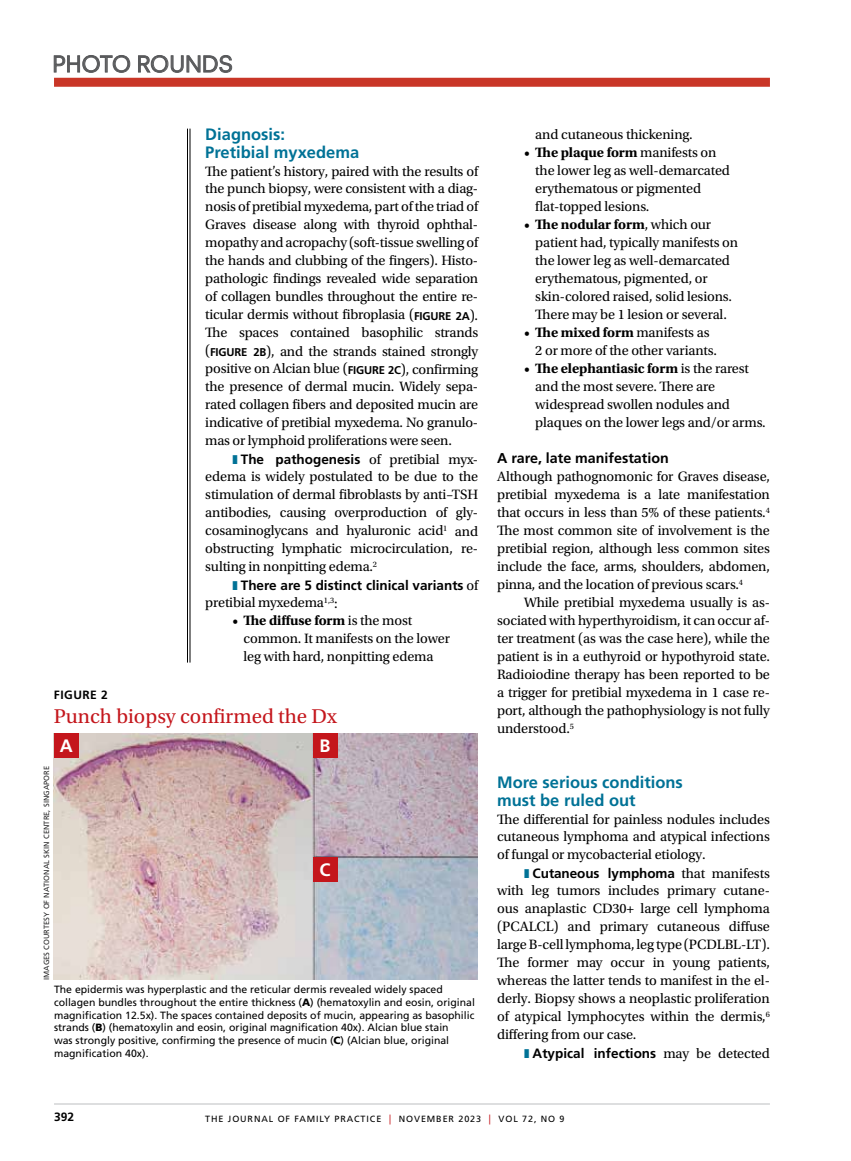
<style>
.page{position:relative;width:851px;height:1161px;background:#fff}
.page>*{position:absolute;margin:0;border:0;box-sizing:border-box;transform-origin:0 0}
.t1{font:21.75px "Neuzeit SLT Std";color:#58595b}
.t2{font:21px "Utopia Std";color:#c4161c}
.t3{font:700 18px "Frutiger LT Std";color:#fff}
.t4{font:700 16.5px/18px "Frutiger LT Std";color:#007296}
.t5{font:14.25px/18px "Utopia Std";letter-spacing:-.01em;color:#000;text-align:justify}
.t6{font:700 14.25px "Frutiger LT Std";color:#000}
.t7{font:700 13.5px "Frutiger LT Std";color:#000}
.t8{font:700 12px "Frutiger LT Std";letter-spacing:.04em;color:#000}
.t9{font:10.5px/12.8px "Frutiger LT Std";color:#000}
.t10{font:9px "Frutiger LT Std";letter-spacing:.1em;color:#000}
.t11{font:7.5px "Frutiger LT Std";letter-spacing:.01em;color:#292829}
.s1{font-family:"Frutiger LT Std";font-weight:700;font-size:11.25px}
.s2{color:#007296}
.s3{font-family:"Utopia Std";font-weight:400;font-size:14.25px}
.s4{font-weight:700}
.s5{font-weight:900}
.s6{font-size:9.9px;color:#c4161c}
</style>
<div class="page">
<div style="left:54px;top:78px;width:716px;height:9px;background:#c93627"></div>
<hr style="left:54px;top:1104px;width:716px;height:1px;background:#bcbec0">
<svg style="left:53px;top:55px;width:77px;height:18px"></svg>
<svg style="left:138px;top:55px;width:94px;height:18px"></svg>
<hr style="left:190px;top:129px;width:1px;height:534px;background:#000">
<hr style="left:187px;top:129px;width:1px;height:534px;background:#000">
<img style="left:54px;top:733px;width:423px;height:247px">
<div style="left:54px;top:733px;width:24px;height:25px;background:#c4161c"></div>
<div style="left:313px;top:733px;width:24px;height:25px;background:#c4161c"></div>
<div style="left:313px;top:857px;width:24px;height:25px;background:#c4161c"></div>
<h1 class="t1" style="left:52px;top:51px;width:182px">PHOTO ROUNDS</h1>
<p class="t4" style="left:205px;top:125px;width:155px">Diagnosis:<br>Pretibial myxedema</p>
<p class="t5" style="left:205px;top:162px;width:274px">The patient’s history, paired with the results of the punch biopsy, were consistent with a diag&shy;nosis of pretibial myxedema, part of the triad of Graves disease along with thyroid ophthal&shy;mopathy and acropachy (soft-tissue swelling of the hands and clubbing of the fingers). Histo&shy;pathologic findings revealed wide separation of collagen bundles throughout the entire re&shy;ticular dermis without fibroplasia (<span class="s1">FIGURE 2A</span>).<br>The spaces contained basophilic strands (<span class="s1">FIGURE 2B</span>), and the strands stained strongly positive on Alcian blue (<span class="s1">FIGURE 2C</span>), confirming the presence of dermal mucin. Widely sepa&shy;rated collagen fibers and deposited mucin are indicative of pretibial myxedema. No granulo&shy;mas or lymphoid proliferations were seen.</p>
<p class="t7" style="left:232px;top:451px;width:247px"><span class="s2">❚</span> The pathogenesis <span class="s3">of pretibial myx-</span></p>
<p class="t5" style="left:205px;top:468px;width:274px">edema is widely postulated to be due to the stimulation of dermal fibroblasts by anti–TSH antibodies, causing overproduction of gly&shy;cosaminoglycans and hyaluronic acid<sup>1</sup> and obstructing lymphatic microcirculation, re&shy;sulting in nonpitting edema.<sup>2</sup></p>
<p class="t7" style="left:232px;top:577px;width:247px"><span class="s2">❚</span> There are 5 distinct clinical variants <span class="s3">of</span></p>
<p class="t5" style="left:205px;top:594px;width:134px">pretibial myxedema<sup>1,3</sup>:</p>
<p class="t5" style="left:243px;top:612px;width:208px;text-align:left;text-indent:-11px">• <span class="s4">The diffuse form</span> is the most common. It manifests on the lower leg with hard, nonpitting edema</p>
<p class="t8" style="left:54px;top:688px;width:56px">FIGURE 2</p>
<h2 class="t2" style="left:54px;top:705px;width:284px">Punch biopsy confirmed the Dx</h2>
<p class="t11" style="left:42px;top:980px;width:216px;rotate:-90deg">IMAGES COURTESY OF NATIONAL SKIN CENTRE, SINGAPORE</p>
<p class="t3" style="left:60px;top:735px;width:14px">A</p>
<p class="t3" style="left:319px;top:735px;width:12px">B</p>
<p class="t3" style="left:319px;top:859px;width:12px">C</p>
<p class="t9" style="left:54px;top:983px;width:422px">The epidermis was hyperplastic and the reticular dermis revealed widely spaced collagen bundles throughout the entire thickness (<span class="s5">A</span>) (hematoxylin and eosin, original magnification 12.5x). The spaces contained deposits of mucin, appearing as basophilic strands (<span class="s5">B</span>) (hematoxylin and eosin, original magnification 40x). Alcian blue stain<br>was strongly positive, confirming the presence of mucin (<span class="s5">C</span>) (Alcian blue, original magnification 40x).</p>
<p class="t5" style="left:535px;top:126px;width:159px">and cutaneous thickening.</p>
<p class="t5" style="left:535px;top:144px;width:196px;text-align:left;text-indent:-11px">• <span class="s4">The plaque form</span> manifests on the lower leg as well-demarcated erythematous or pigmented flat-topped lesions.</p>
<p class="t5" style="left:535px;top:216px;width:204px;text-align:left;text-indent:-11px">• <span class="s4">The nodular form</span>, which our patient had, typically manifests on the lower leg as well-demarcated erythematous, pigmented, or skin-colored raised, solid lesions.<br>There may be 1 lesion or several.</p>
<p class="t5" style="left:535px;top:324px;width:183px;text-indent:-11px">• <span class="s4">The mixed form</span> manifests as<br>2 or more of the other variants.</p>
<p class="t5" style="left:535px;top:360px;width:232px;text-align:left;text-indent:-11px">• <span class="s4">The elephantiasic form</span> is the rarest and the most severe. There are widespread swollen nodules and plaques on the lower legs and/or arms.</p>
<p class="t6" style="left:497px;top:450px;width:173px">A rare, late manifestation</p>
<p class="t5" style="left:497px;top:468px;width:274px">Although pathognomonic for Graves disease, pretibial myxedema is a late manifestation that occurs in less than 5% of these patients.<sup>4<br></sup>The most common site of involvement is the pretibial region, although less common sites include the face, arms, shoulders, abdomen, pinna, and the location of previous scars.<sup>4</sup></p>
<p class="t5" style="left:497px;top:594px;width:274px;text-indent:27px">While pretibial myxedema usually is as&shy;sociated with hyperthyroidism, it can occur af&shy;ter treatment (as was the case here), while the patient is in a euthyroid or hypothyroid state.<br>Radioiodine therapy has been reported to be a trigger for pretibial myxedema in 1 case re&shy;port, although the pathophysiology is not fully understood.<sup>5</sup></p>
<p class="t4" style="left:497px;top:773px;width:187px">More serious conditions must be ruled out</p>
<p class="t5" style="left:497px;top:810px;width:274px">The differential for painless nodules includes cutaneous lymphoma and atypical infections of fungal or mycobacterial etiology.</p>
<p class="t7" style="left:524px;top:865px;width:247px"><span class="s2">❚</span> Cutaneous lymphoma <span class="s3">that manifests</span></p>
<p class="t5" style="left:497px;top:882px;width:274px">with leg tumors includes primary cutane&shy;ous anaplastic CD30+ large cell lymphoma (PCALCL) and primary cutaneous diffuse large B-cell lymphoma, leg type (PCDLBL-LT).<br>The former may occur in young patients, whereas the latter tends to manifest in the el&shy;derly. Biopsy shows a neoplastic proliferation of atypical lymphocytes within the dermis,<sup>6 </sup>differing from our case.</p>
<p class="t7" style="left:524px;top:1045px;width:247px"><span class="s2">❚</span> Atypical infections <span class="s3">may be detected</span></p>
<p class="t8" style="left:54px;top:1110px;width:22px">392</p>
<p class="t10" style="left:205px;top:1113px;width:361px">THE JOURNAL OF FAMILY PRACTICE <span class="s6">|</span> NOVEMBER 2023 <span class="s6">|</span> VOL 72, NO 9</p>
</div>
